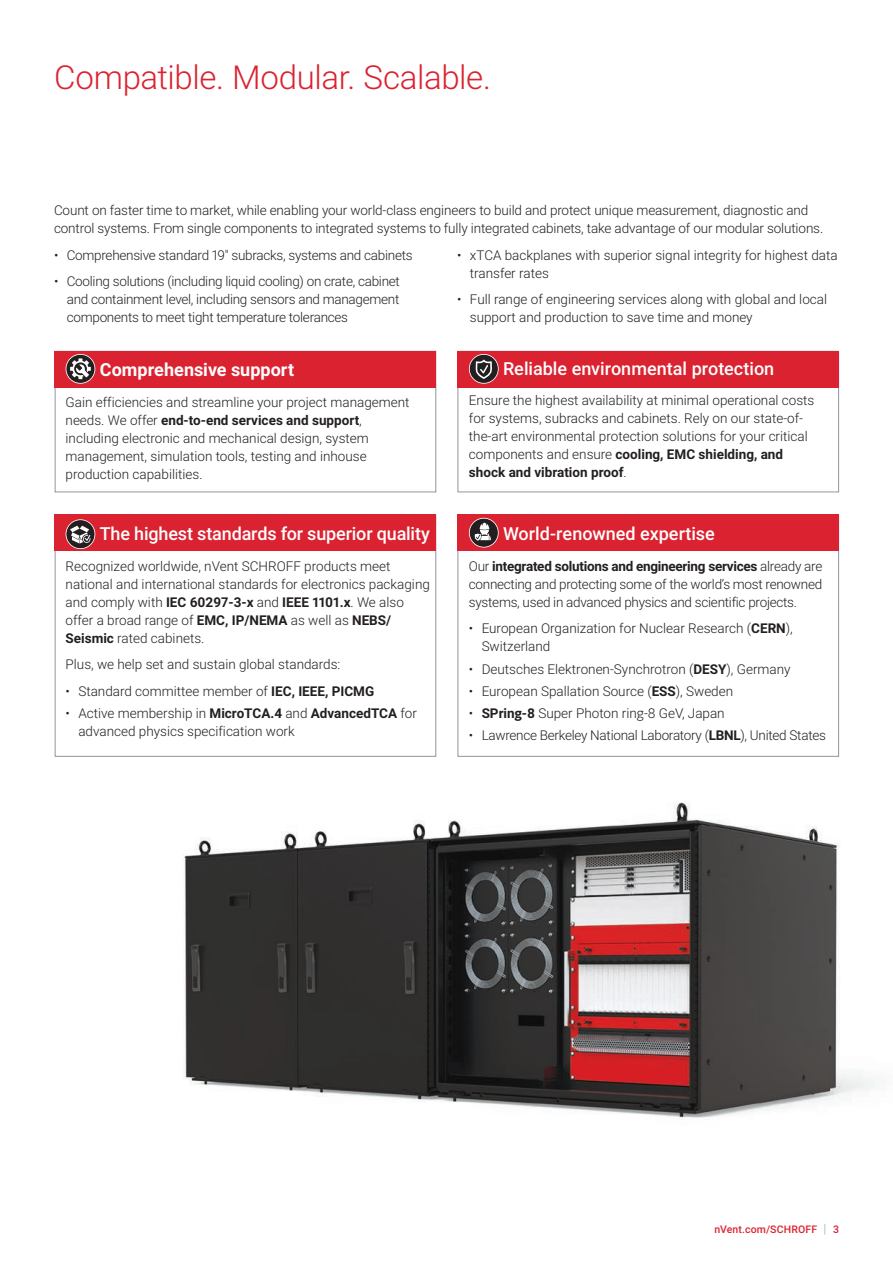
<style>
.page{position:relative;width:893px;height:1263px;background:#fff}
.page>*{position:absolute;margin:0;border:0;box-sizing:border-box;transform-origin:0 0}
.t1{font:300 33px "Roboto";letter-spacing:-.01em;color:#db2230}
.Box_Text{font:500 18px "Roboto";letter-spacing:-.005em;color:#fff}
.Box_Text-2{font:700 18px "Roboto";color:#fff}
.Bodytext_1{font:300 13.5px/18px "Roboto";color:#231f20}
.Bodytext_1-2{font:300 13.5px "Roboto";letter-spacing:-.02em;color:#231f20}
.Bullet{font:300 13.5px "Roboto";color:#231f20}
.t2{font:500 10.5px "Roboto";letter-spacing:.015em;color:#db2230}
.s1{font-weight:700}
.s2{font-weight:300;font-size:12.6px;color:#8f959e}
</style>
<div class="page">
<div style="left:55px;top:351px;width:381px;height:141px;border:1px solid #8f959e"></div>
<div style="left:458px;top:351px;width:381px;height:141px;border:1px solid #8f959e"></div>
<img style="left:183px;top:802px;width:697px;height:318px">
<div style="left:55px;top:515px;width:381px;height:36px;background:#db2230"></div>
<div style="left:458px;top:515px;width:381px;height:36px;background:#db2230"></div>
<div style="left:55px;top:351px;width:381px;height:36px;background:#db2230"></div>
<div style="left:458px;top:351px;width:381px;height:36px;background:#db2230"></div>
<svg style="left:66px;top:354px;width:29px;height:30px"></svg>
<svg style="left:469px;top:354px;width:30px;height:30px"></svg>
<svg style="left:66px;top:519px;width:29px;height:30px"></svg>
<svg style="left:469px;top:518px;width:30px;height:30px"></svg>
<p class="t1" style="left:54px;top:54px;width:438px">Compatible. Modular. Scalable.</p>
<p class="Bodytext_1" style="left:54px;top:201px;width:771px">Count on faster time to market, while enabling your world-class engineers to build and protect unique measurement, diagnostic and control systems. From single components to integrated systems to fully integrated cabinets, take advantage of our modular solutions.</p>
<p class="Bodytext_1-2" style="left:54px;top:246px;width:360px">• Comprehensive standard 19" subracks, systems and cabinets</p>
<p class="Bodytext_1" style="left:67px;top:272px;width:335px;text-align:justify;text-indent:-13px">• Cooling solutions (including liquid cooling) on crate, cabinet and containment level, including sensors and management components to meet tight temperature tolerances</p>
<p class="Bodytext_1" style="left:470px;top:246px;width:369px;text-indent:-13px">• xTCA backplanes with superior signal integrity for highest data transfer rates</p>
<p class="Bodytext_1" style="left:470px;top:290px;width:359px;text-indent:-13px">• Full range of engineering services along with global and local support and production to save time and money</p>
<p class="Box_Text-2" style="left:100px;top:357px;width:196px">Comprehensive support</p>
<p class="Bodytext_1" style="left:66px;top:393px;width:346px">Gain efficiencies and streamline your project management needs. We offer <span class="s1">end-to-end services and support</span>, including electronic and mechanical design, system management, simulation tools, testing and inhouse production capabilities.</p>
<p class="Box_Text" style="left:100px;top:521px;width:332px">The highest standards for superior quality</p>
<p class="Bodytext_1" style="left:66px;top:556px;width:366px">Recognized worldwide, nVent SCHROFF products meet national and international standards for electronics packaging and comply with <span class="s1">IEC 60297-3-x</span> and <span class="s1">IEEE 1101.x</span>. We also offer a broad range of <span class="s1">EMC, IP/NEMA</span> as well as <span class="s1">NEBS/ Seismic</span> rated cabinets.</p>
<p class="Bodytext_1" style="left:66px;top:655px;width:276px">Plus, we help set and sustain global standards:</p>
<p class="Bodytext_1" style="left:66px;top:681px;width:310px">• Standard committee member of <span class="s1">IEC, IEEE, PICMG</span></p>
<p class="Bodytext_1" style="left:78px;top:704px;width:340px;text-indent:-13px">• Active membership in <span class="s1">MicroTCA.4</span> and <span class="s1">AdvancedTCA</span> for advanced physics specification work</p>
<p class="Box_Text" style="left:503px;top:356px;width:273px">Reliable environmental protection</p>
<p class="Bodytext_1" style="left:469px;top:391px;width:347px">Ensure the highest availability at minimal operational costs for systems, subracks and cabinets. Rely on our state-of&shy;the-art environmental protection solutions for your critical components and ensure <span class="s1">cooling, EMC shielding, and shock and vibration proof</span>.</p>
<p class="Box_Text" style="left:503px;top:521px;width:213px">World-renowned expertise</p>
<p class="Bodytext_1" style="left:469px;top:556px;width:355px;text-align:justify">Our <span class="s1">integrated solutions and engineering services</span> already are connecting and protecting some of the world’s most renowned systems, used in advanced physics and scientific projects.</p>
<p class="Bodytext_1" style="left:482px;top:619px;width:313px;text-indent:-13px">• European Organization for Nuclear Research (<span class="s1">CERN</span>),<br>Switzerland</p>
<p class="Bodytext_1" style="left:469px;top:659px;width:323px">• Deutsches Elektronen-Synchrotron (<span class="s1">DESY</span>), Germany</p>
<p class="Bodytext_1" style="left:469px;top:681px;width:266px">• European Spallation Source (<span class="s1">ESS</span>), Sweden</p>
<p class="Bullet" style="left:469px;top:704px;width:257px">• <span class="s1">SPring-8</span> Super Photon ring-8 GeV, Japan</p>
<p class="Bodytext_1-2" style="left:469px;top:726px;width:359px">• Lawrence Berkeley National Laboratory (<span class="s1">LBNL</span>), United States</p>
<p class="t2" style="left:715px;top:1222px;width:126px">nVent.com/SCHROFF <span class="s2">|</span> 3</p>
</div>
